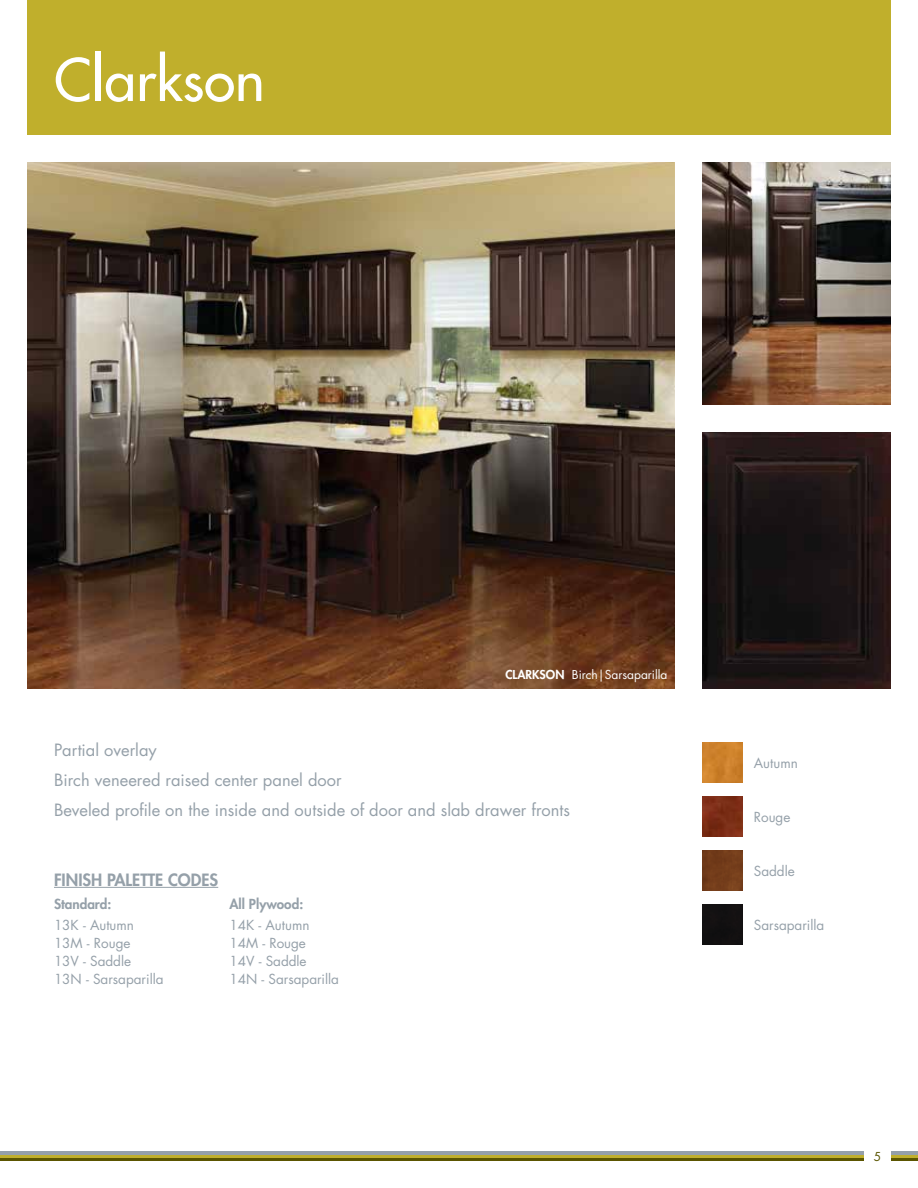
<style>
.page{position:relative;width:918px;height:1188px;background:#fff}
.page>*{position:absolute;margin:0;border:0;box-sizing:border-box;transform-origin:0 0}
.t1{font:500 57px "Futura Std";color:#fff}
.t2{font:16.5px/30px "Futura Std";color:#95a0a9}
.t3{font:800 16.5px "Futura Std";color:#95a0a9}
.t4{font:13.5px "Futura Std";color:#95a0a9}
.t5{font:800 13.5px "Futura Std";color:#95a0a9}
.t6{font:12px "Futura Std";color:#fff}
.t7{font:12px "Futura Std";color:#5b5500}
.s1{font-weight:800}
</style>
<div class="page">
<img style="left:702px;top:796px;width:40px;height:41px">
<img style="left:702px;top:850px;width:40px;height:41px">
<div style="left:702px;top:904px;width:40px;height:41px;background:#131111"></div>
<img style="left:702px;top:162px;width:189px;height:243px">
<img style="left:702px;top:432px;width:189px;height:256px">
<div style="left:0;top:1151px;width:918px;height:6px;background:#95a0a9"></div>
<div style="left:0;top:1155px;width:918px;height:7px;background:#c0af2c"></div>
<hr style="left:0;top:1158px;width:918px;height:4px;background:#5b5500">
<hr style="left:0;top:1161px;width:918px;height:1px;background:#fff">
<img style="left:27px;top:162px;width:648px;height:526px">
<hr style="left:54px;top:887px;width:164px;height:1px;background:#95a0a9">
<div style="left:864px;top:1142px;width:27px;height:27px;background:#fff"></div>
<img style="left:702px;top:742px;width:40px;height:41px">
<div style="left:27px;top:0;width:864px;height:135px;background:#c0af2c"></div>
<h1 class="t1" style="left:54px;top:44px;width:212px">Clarkson</h1>
<p class="t6" style="left:505px;top:667px;width:164px"><span class="s1">CLARKSON</span> Birch|Sarsaparilla</p>
<p class="t2" style="left:54px;top:735px;width:518px">Partial overlay<br>Birch veneered raised center panel door<br>Beveled profile on the inside and outside of door and slab drawer fronts</p>
<p class="t3" style="left:54px;top:869px;width:166px">FINISH PALETTE CODES</p>
<p class="t5" style="left:54px;top:895px;width:59px">STANDARD:</p>
<p class="t5" style="left:230px;top:895px;width:75px">ALL PLYWOOD:</p>
<p class="t4" style="left:54px;top:916px;width:82px">13K - Autumn</p>
<p class="t4" style="left:230px;top:916px;width:82px">14K - Autumn</p>
<p class="t4" style="left:54px;top:934px;width:78px">13M - Rouge</p>
<p class="t4" style="left:230px;top:934px;width:78px">14M - Rouge</p>
<p class="t4" style="left:54px;top:952px;width:79px">13V - Saddle</p>
<p class="t4" style="left:230px;top:952px;width:79px">14V - Saddle</p>
<p class="t4" style="left:54px;top:970px;width:111px">13N - Sarsaparilla</p>
<p class="t4" style="left:230px;top:970px;width:111px">14N - Sarsaparilla</p>
<p class="t4" style="left:754px;top:755px;width:45px">Autumn</p>
<p class="t4" style="left:754px;top:809px;width:38px">Rouge</p>
<p class="t4" style="left:754px;top:863px;width:42px">Saddle</p>
<p class="t4" style="left:754px;top:917px;width:72px">Sarsaparilla</p>
<p class="t7" style="left:874px;top:1149px;width:9px">5</p>
</div>
